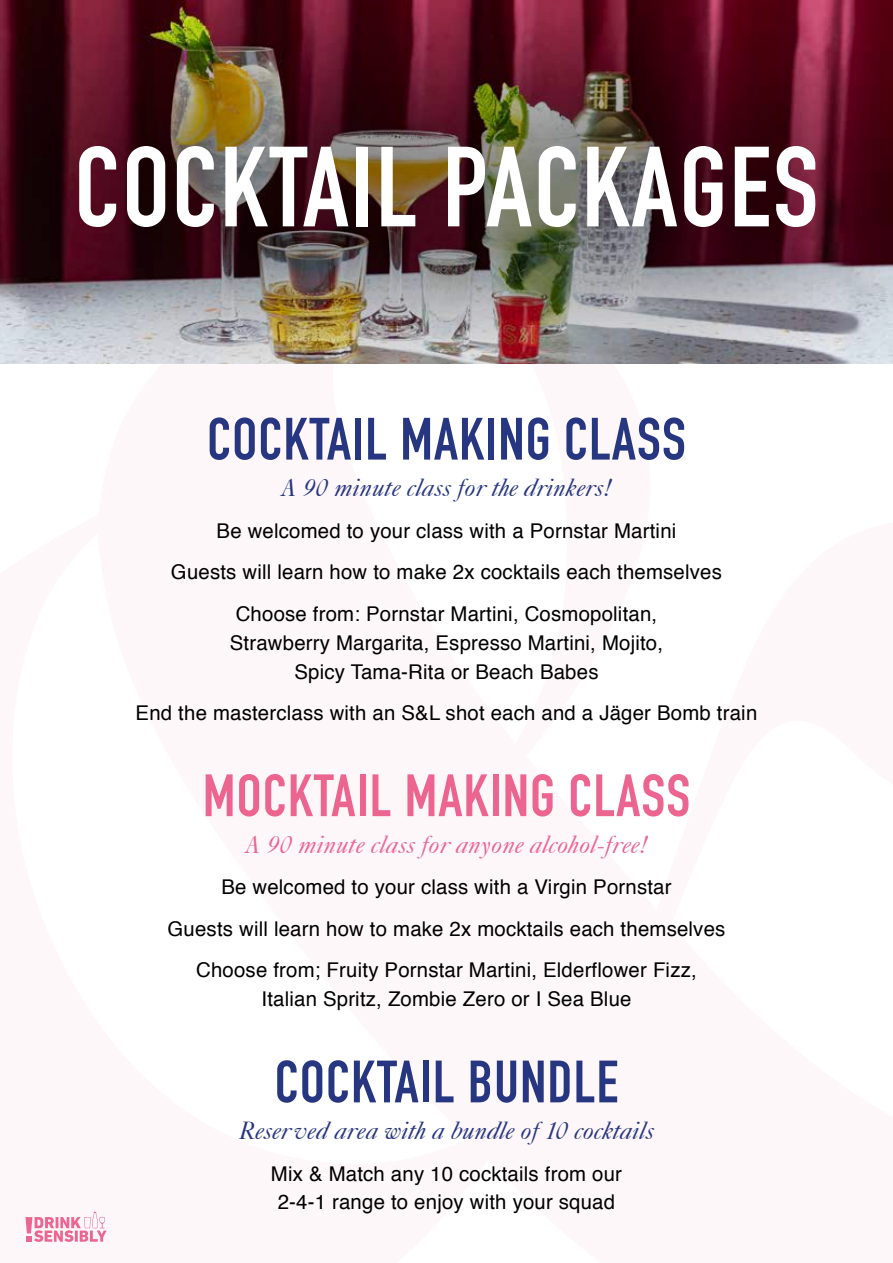
<style>
.page{position:relative;width:893px;height:1263px;background:#fff}
.page>*{position:absolute;margin:0;border:0;box-sizing:border-box;transform-origin:0 0}
.t1{font:700 111.9px "DIN Condensed";letter-spacing:.02em;color:#fff}
.t2{font:700 58.65px "DIN Condensed";letter-spacing:.02em;color:#273680}
.t3{font:700 58.65px "DIN Condensed";letter-spacing:.02em;color:#ec6591}
.t4{font:25.2px "Caslon 540 ITALIC";color:#273680}
.t5{font:25.2px "Caslon 540 ITALIC";color:#ec6591}
.t6{font:20.4px/41.5px "Helvetica";letter-spacing:.01em;color:#000;text-align:center}
</style>
<div class="page">
<div style="left:0;top:0;width:893px;height:364px;background:#000;opacity:.86"></div>
<svg style="left:25px;top:1212px;width:82px;height:30px"></svg>
<h1 class="t1" style="left:75px;top:112px;width:745px">COCKTAIL PACKAGES</h1>
<h2 class="t2" style="left:207px;top:400px;width:480px">COCKTAIL MAKING CLASS</h2>
<p class="t4" style="left:281px;top:472px;width:332px">A 90 minute class for the drinkers!</p>
<p class="t6" style="left:171px;top:510px;width:552px">Be welcomed to your class with a Pornstar Martini<br>Guests will learn how to make 2x cocktails each themselves<br>Choose from: Pornstar Martini, Cosmopolitan,</p>
<p class="t6" style="left:230px;top:629px;width:435px;line-height:28.8px">Strawberry Margarita, Espresso Martini, Mojito,<br>Spicy Tama-Rita or Beach Babes</p>
<p class="t6" style="left:136px;top:693px;width:623px">End the masterclass with an S&amp;L shot each and a Jäger Bomb train</p>
<h2 class="t3" style="left:203px;top:756px;width:489px">MOCKTAIL MAKING CLASS</h2>
<p class="t5" style="left:245px;top:829px;width:404px">A 90 minute class for anyone alcohol-free!</p>
<p class="t6" style="left:168px;top:867px;width:559px">Be welcomed to your class with a Virgin Pornstar<br>Guests will learn how to make 2x mocktails each themselves<br>Choose from; Fruity Pornstar Martini, Elderflower Fizz,</p>
<p class="t6" style="left:261px;top:979px;width:371px">Italian Spritz, Zombie Zero or I Sea Blue</p>
<h2 class="t2" style="left:275px;top:1042px;width:345px">COCKTAIL BUNDLE</h2>
<p class="t4" style="left:239px;top:1115px;width:417px">Reser ved area with a bundle of 10 cocktails</p>
<p class="t6" style="left:271px;top:1159px;width:353px;line-height:28.8px">Mix &amp; Match any 10 cocktails from our<br>2-4-1 range to enjoy with your squad</p>
</div>
